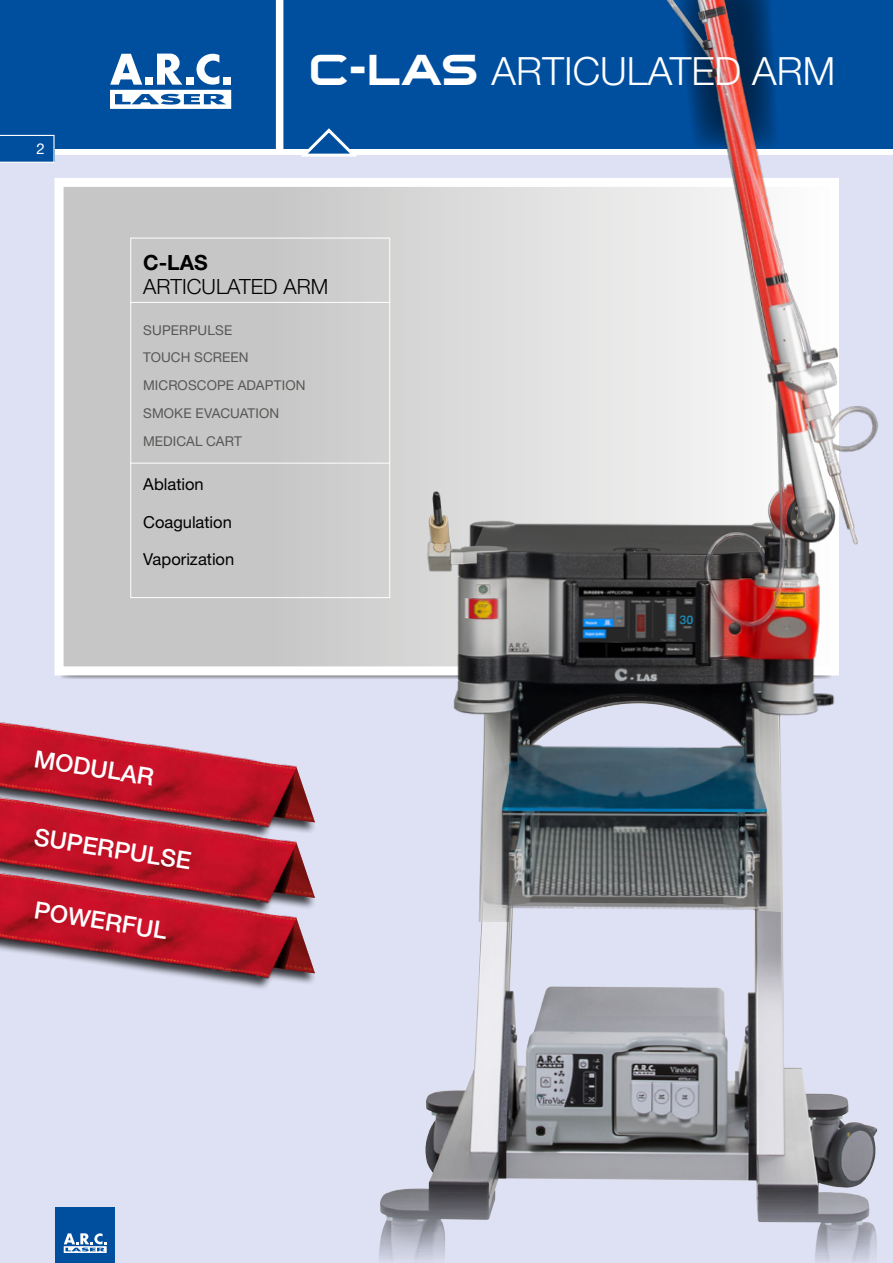
<style>
.page{position:relative;width:893px;height:1263px;background:#fff}
.page>*{position:absolute;margin:0;border:0;box-sizing:border-box;transform-origin:0 0}
.t1{font:300 39px "Helvetica Neue LT Pro";color:#fff}
.t2{font:500 24px "Helvetica Neue LT Pro";color:#fff}
.t3{font:300 21px "Helvetica Neue LT Pro";color:#000}
.t4{font:700 21px "Helvetica Neue LT Pro";color:#000}
.t5{font:16.5px "Helvetica Neue LT Pro";color:#000}
.t6{font:15px "Helvetica Neue LT Pro";color:#fff}
.t7{font:13.5px/27.8px "Helvetica Neue LT Pro";letter-spacing:.005em;color:#575756}
.s1{font-family:"STOMP Sui Generis";font-weight:400;font-size:42px}
</style>
<div class="page">
<div style="left:0;top:155px;width:893px;height:1108px;background:#dee1f3"></div>
<div style="left:0;top:0;width:893px;height:149px;background:#004f9f"></div>
<div style="left:276px;top:0;width:7px;height:154px;background:#fff"></div>
<svg style="left:110px;top:54px;width:121px;height:55px"></svg>
<svg style="left:54px;top:635px;width:325px;height:44px"></svg>
<div style="left:59px;top:182px;width:775px;height:489px;background:linear-gradient(to bottom,#c8c8c8,#c9c9c9)"></div>
<div style="left:55px;top:178px;width:784px;height:497px;border:9px solid #fff"></div>
<img style="left:379px;top:672px;width:499px;height:590px">
<svg style="left:298px;top:772px;width:8px;height:23px"></svg>
<img style="left:0;top:722px;width:298px;height:63px">
<div style="left:0;top:795px;width:317px;height:121px;background:#000;opacity:.75"></div>
<svg style="left:298px;top:840px;width:17px;height:30px"></svg>
<img style="left:0;top:785px;width:298px;height:75px">
<div style="left:0;top:870px;width:317px;height:121px;background:#000;opacity:.75"></div>
<svg style="left:298px;top:916px;width:17px;height:57px"></svg>
<img style="left:0;top:860px;width:298px;height:131px">
<img style="left:401px;top:0;width:478px;height:940px">
<svg style="left:132px;top:302px;width:256px;height:161px;background:#c9c9c9"></svg>
<div style="left:130px;top:238px;width:260px;height:360px;border:1px solid #fff"></div>
<svg style="left:0;top:135px;width:55px;height:28px"></svg>
<div style="left:55px;top:1207px;width:60px;height:56px;background:#004f9f"></div>
<svg style="left:64px;top:1233px;width:43px;height:20px"></svg>
<svg style="left:301px;top:128px;width:56px;height:29px"></svg>
<p class="t6" style="left:37px;top:140px;width:10px">2</p>
<h1 class="t1" style="left:309px;top:47px;width:528px"><span class="s1">C-LAS</span> ARTICULATED ARM</h1>
<h3 class="t4" style="left:143px;top:249px;width:66px">C-LAS</h3>
<h3 class="t3" style="left:143px;top:274px;width:187px">ARTICULATED ARM</h3>
<p class="t7" style="left:143px;top:316px;width:164px">SUPERPULSE<br>TOUCH SCREEN<br>MICROSCOPE ADAPTION<br>SMOKE EVACUATION<br>MEDICAL CART</p>
<p class="t5" style="left:143px;top:474px;width:62px">Ablation</p>
<p class="t5" style="left:143px;top:512px;width:90px">Coagulation</p>
<p class="t5" style="left:143px;top:549px;width:93px">Vaporization</p>
<h2 class="t2" style="left:37px;top:744px;width:122px;rotate:9deg">MODULAR</h2>
<h2 class="t2" style="left:37px;top:822px;width:160px;rotate:9deg">SUPERPULSE</h2>
<h2 class="t2" style="left:37px;top:896px;width:136px;rotate:9deg">POWERFUL</h2>
</div>
